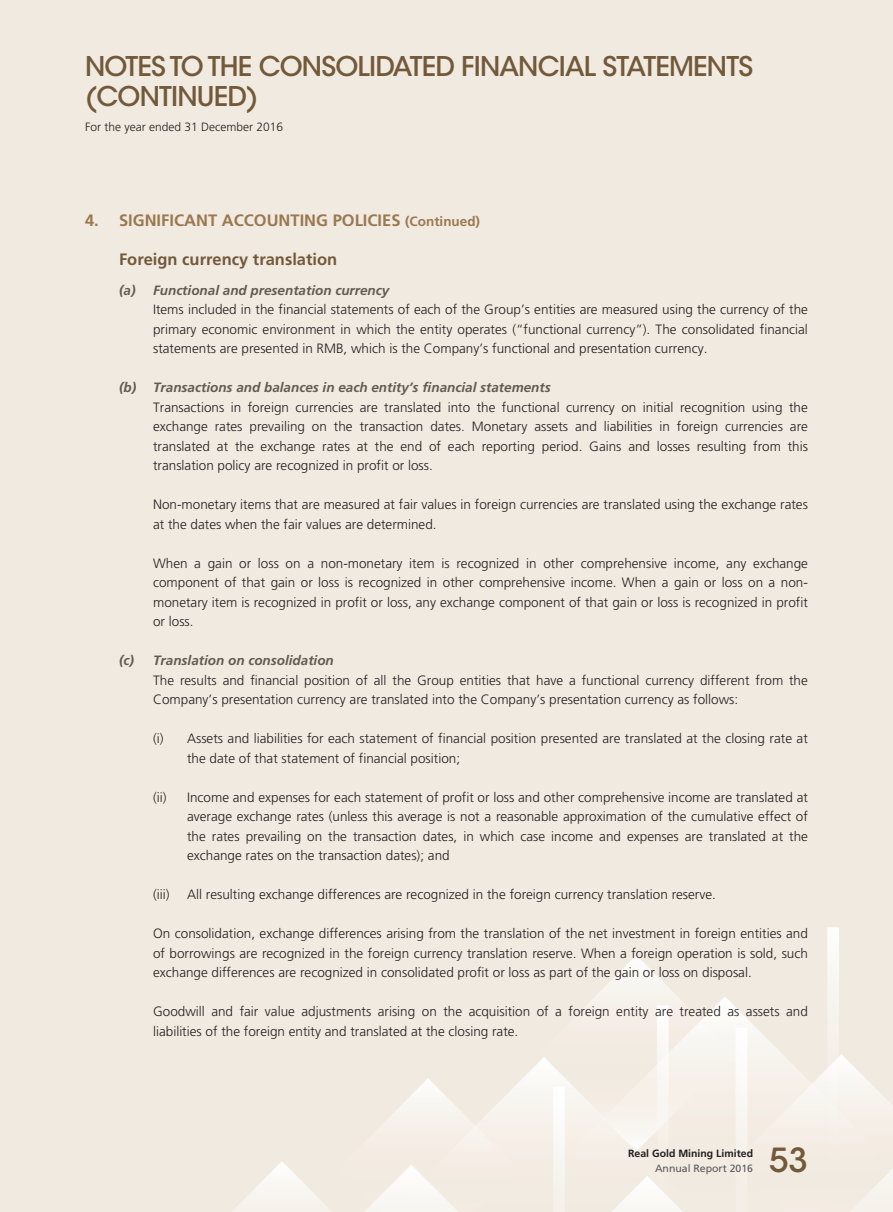
<style>
.page{position:relative;width:893px;height:1212px;background:#fff}
.page>*{position:absolute;margin:0;border:0;box-sizing:border-box;transform-origin:0 0}
.t1{font:500 33px "ITC Avant Garde Std";color:#72593a}
.t2{font:500 27px/30px "ITC Avant Garde Std";letter-spacing:-.03em;color:#72593a}
.t3{font:700 16.5px "Frutiger LT Std";color:#9a7851}
.t4{font:700 16.5px "Frutiger LT Std";color:#72593a}
.t5{font:300 13.5px/19.5px "Frutiger LT Std";color:#231f20;text-align:justify}
.t6{font:italic 700 13.5px "Frutiger LT Std";color:#615b54}
.t7{font:300 12px "Frutiger LT Std";color:#231f20}
.t8{font:700 10.5px "Frutiger LT Std";color:#231f20}
.t9{font:10.5px "Frutiger LT Std";color:#57585a}
.s1{font-size:13.5px}
</style>
<div class="page">
<h2 class="t2" style="left:85px;top:51px;width:670px">NOTES TO THE CONSOLIDATED FINANCIAL STATEMENTS (CONTINUED)</h2>
<p class="t7" style="left:85px;top:120px;width:200px">For the year ended 31 December 2016</p>
<p class="t3" style="left:85px;top:211px;width:397px">4. SIGNIFICANT ACCOUNTING POLICIES <span class="s1">(Continued)</span></p>
<p class="t4" style="left:119px;top:250px;width:220px">Foreign currency translation</p>
<p class="t6" style="left:119px;top:282px;width:272px">(a) Functional and presentation currency</p>
<p class="t5" style="left:153px;top:300px;width:656px">Items included in the financial statements of each of the Group’s entities are measured using the currency of the primary economic environment in which the entity operates (“functional currency”). The consolidated financial statements are presented in RMB, which is the Company’s functional and presentation currency.</p>
<p class="t6" style="left:119px;top:379px;width:433px">(b) Transactions and balances in each entity’s financial statements</p>
<p class="t5" style="left:153px;top:397px;width:656px">Transactions in foreign currencies are translated into the functional currency on initial recognition using the exchange rates prevailing on the transaction dates. Monetary assets and liabilities in foreign currencies are translated at the exchange rates at the end of each reporting period. Gains and losses resulting from this translation policy are recognized in profit or loss.</p>
<p class="t5" style="left:153px;top:495px;width:656px">Non-monetary items that are measured at fair values in foreign currencies are translated using the exchange rates at the dates when the fair values are determined.</p>
<p class="t5" style="left:153px;top:553px;width:656px">When a gain or loss on a non-monetary item is recognized in other comprehensive income, any exchange component of that gain or loss is recognized in other comprehensive income. When a gain or loss on a non&shy;monetary item is recognized in profit or loss, any exchange component of that gain or loss is recognized in profit or loss.</p>
<p class="t6" style="left:119px;top:652px;width:216px">(c) Translation on consolidation</p>
<p class="t5" style="left:153px;top:670px;width:656px">The results and financial position of all the Group entities that have a functional currency different from the<br>Company’s presentation currency are translated into the Company’s presentation currency as follows:</p>
<p class="t5" style="left:187px;top:729px;width:622px;text-indent:-34px">(i) Assets and liabilities for each statement of financial position presented are translated at the closing rate at the date of that statement of financial position;</p>
<p class="t5" style="left:187px;top:787px;width:622px;text-indent:-34px">(ii) Income and expenses for each statement of profit or loss and other comprehensive income are translated at average exchange rates (unless this average is not a reasonable approximation of the cumulative effect of the rates prevailing on the transaction dates, in which case income and expenses are translated at the exchange rates on the transaction dates); and</p>
<p class="t5" style="left:153px;top:885px;width:18px">(iii)</p>
<p class="t5" style="left:187px;top:885px;width:530px">All resulting exchange differences are recognized in the foreign currency translation reserve.</p>
<p class="t5" style="left:153px;top:924px;width:656px">On consolidation, exchange differences arising from the translation of the net investment in foreign entities and of borrowings are recognized in the foreign currency translation reserve. When a foreign operation is sold, such exchange differences are recognized in consolidated profit or loss as part of the gain or loss on disposal.</p>
<p class="t5" style="left:153px;top:1002px;width:656px">Goodwill and fair value adjustments arising on the acquisition of a foreign entity are treated as assets and liabilities of the foreign entity and translated at the closing rate.</p>
<p class="t8" style="left:628px;top:1147px;width:126px">Real Gold Mining Limited</p>
<p class="t9" style="left:655px;top:1162px;width:100px">Annual Report 2016</p>
<h1 class="t1" style="left:769px;top:1139px;width:40px">53</h1>
</div>
